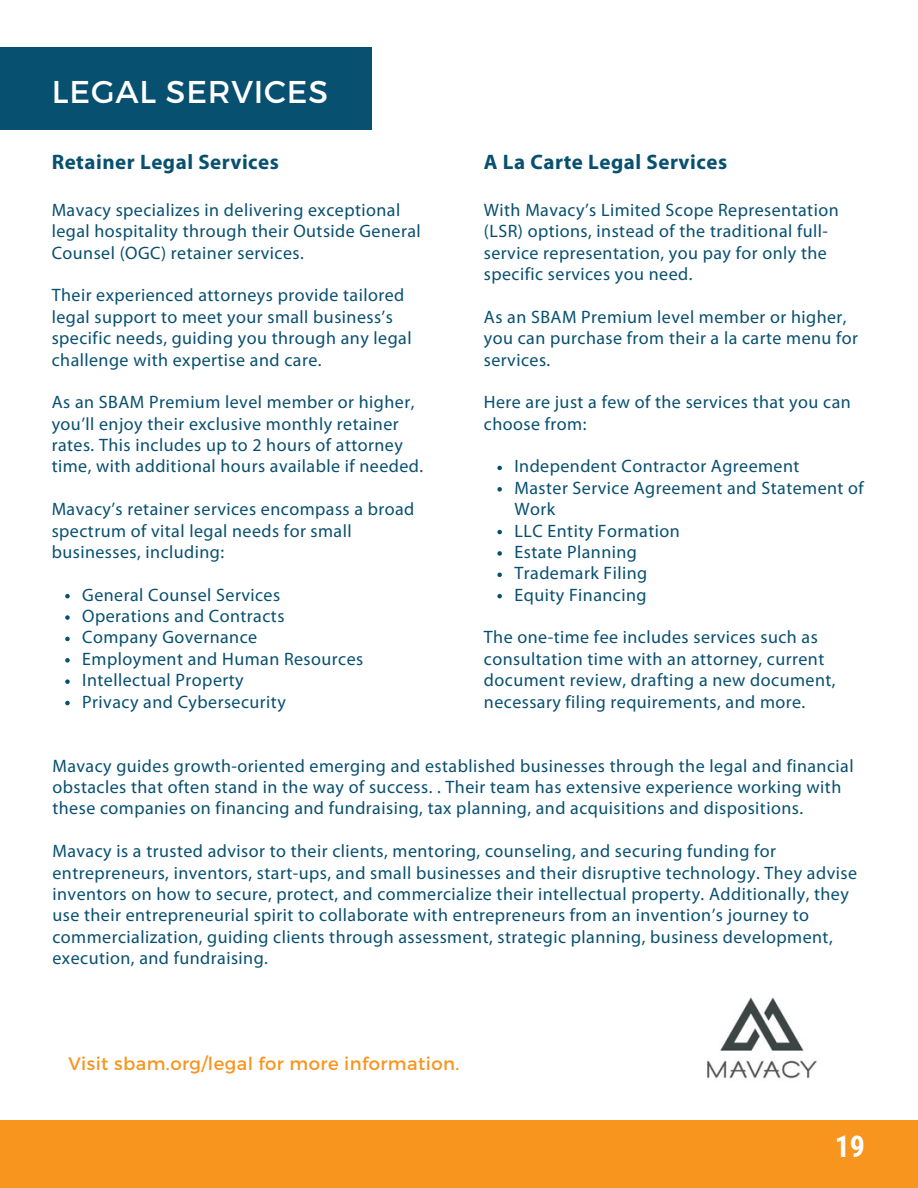
<style>
.page{position:relative;width:918px;height:1188px;background:#fff}
.page>*{position:absolute;margin:0;border:0;box-sizing:border-box;transform-origin:0 0}
.t1{font:31.5px "Montserrat";letter-spacing:.025em;color:#fff}
.t2{font:700 30px "Roboto Condensed";color:#fff}
.t3{font:700 21px "Myriad Pro";letter-spacing:.025em;color:#085070}
.t4{font:18px/21.3px "Myriad Pro";letter-spacing:.025em;color:#085070}
.t5{font:18px "Montserrat";letter-spacing:.025em;color:#f7951e}
</style>
<div class="page">
<div style="left:0;top:1120px;width:918px;height:68px;background:#f7951e"></div>
<div style="left:0;top:47px;width:372px;height:83px;background:#085070"></div>
<img style="left:707px;top:997px;width:110px;height:82px">
<svg style="left:65px;top:594px;width:5px;height:4px"></svg>
<svg style="left:65px;top:615px;width:5px;height:5px"></svg>
<svg style="left:65px;top:637px;width:5px;height:4px"></svg>
<svg style="left:65px;top:658px;width:5px;height:5px"></svg>
<svg style="left:65px;top:679px;width:5px;height:5px"></svg>
<svg style="left:65px;top:701px;width:5px;height:4px"></svg>
<svg style="left:497px;top:466px;width:5px;height:4px"></svg>
<svg style="left:497px;top:487px;width:5px;height:5px"></svg>
<svg style="left:497px;top:530px;width:5px;height:4px"></svg>
<svg style="left:497px;top:551px;width:5px;height:5px"></svg>
<svg style="left:497px;top:573px;width:5px;height:4px"></svg>
<svg style="left:497px;top:594px;width:5px;height:4px"></svg>
<h2 class="t1" style="left:52px;top:72px;width:278px">LEGAL SERVICES</h2>
<p class="t3" style="left:52px;top:153px;width:229px">Retainer Legal Services</p>
<p class="t4" style="left:52px;top:201px;width:371px">Mavacy specializes in delivering exceptional legal hospitality through their Outside General<br>Counsel (OGC) retainer services.</p>
<p class="t4" style="left:52px;top:286px;width:361px">Their experienced attorneys provide tailored legal support to meet your small business’s specific needs, guiding you through any legal challenge with expertise and care.</p>
<p class="t4" style="left:52px;top:393px;width:373px">As an SBAM Premium level member or higher, you’ll enjoy their exclusive monthly retainer rates. This includes up to 2 hours of attorney time, with additional hours available if needed.</p>
<p class="t4" style="left:52px;top:500px;width:364px">Mavacy’s retainer services encompass a broad spectrum of vital legal needs for small businesses, including:</p>
<p class="t4" style="left:82px;top:586px;width:199px">General Counsel Services</p>
<p class="t4" style="left:82px;top:607px;width:204px">Operations and Contracts</p>
<p class="t4" style="left:82px;top:628px;width:176px">Company Governance</p>
<p class="t4" style="left:82px;top:650px;width:283px">Employment and Human Resources</p>
<p class="t4" style="left:82px;top:671px;width:163px">Intellectual Property</p>
<h2 class="t4" style="left:82px;top:692px;width:205px">Privacy and Cybersecurity</h2>
<p class="t3" style="left:484px;top:153px;width:245px">A La Carte Legal Services</p>
<p class="t4" style="left:484px;top:201px;width:356px">With Mavacy’s Limited Scope Representation (LSR) options, instead of the traditional full&shy;service representation, you pay for only the specific services you need.</p>
<p class="t4" style="left:484px;top:308px;width:376px">As an SBAM Premium level member or higher, you can purchase from their a la carte menu for services.</p>
<p class="t4" style="left:484px;top:393px;width:368px">Here are just a few of the services that you can choose from:</p>
<p class="t4" style="left:515px;top:457px;width:287px">Independent Contractor Agreement</p>
<p class="t4" style="left:515px;top:479px;width:351px">Master Service Agreement and Statement of<br>Work</p>
<p class="t4" style="left:515px;top:521px;width:167px">LLC Entity Formation</p>
<p class="t4" style="left:515px;top:543px;width:124px">Estate Planning</p>
<p class="t4" style="left:515px;top:564px;width:134px">Trademark Filing</p>
<p class="t4" style="left:515px;top:586px;width:134px">Equity Financing</p>
<p class="t4" style="left:484px;top:628px;width:353px">The one-time fee includes services such as consultation time with an attorney, current document review, drafting a new document, necessary filing requirements, and more.</p>
<p class="t4" style="left:52px;top:757px;width:803px">Mavacy guides growth-oriented emerging and established businesses through the legal and financial obstacles that often stand in the way of success. . Their team has extensive experience working with these companies on financing and fundraising, tax planning, and acquisitions and dispositions.</p>
<p class="t4" style="left:52px;top:842px;width:806px">Mavacy is a trusted advisor to their clients, mentoring, counseling, and securing funding for entrepreneurs, inventors, start-ups, and small businesses and their disruptive technology. They advise inventors on how to secure, protect, and commercialize their intellectual property. Additionally, they use their entrepreneurial spirit to collaborate with entrepreneurs from an invention’s journey to commercialization, guiding clients through assessment, strategic planning, business development, execution, and fundraising.</p>
<p class="t5" style="left:68px;top:1052px;width:393px">Visit sbam.org/legal for more information.</p>
<p class="t2" style="left:835px;top:1129px;width:32px">19</p>
</div>
